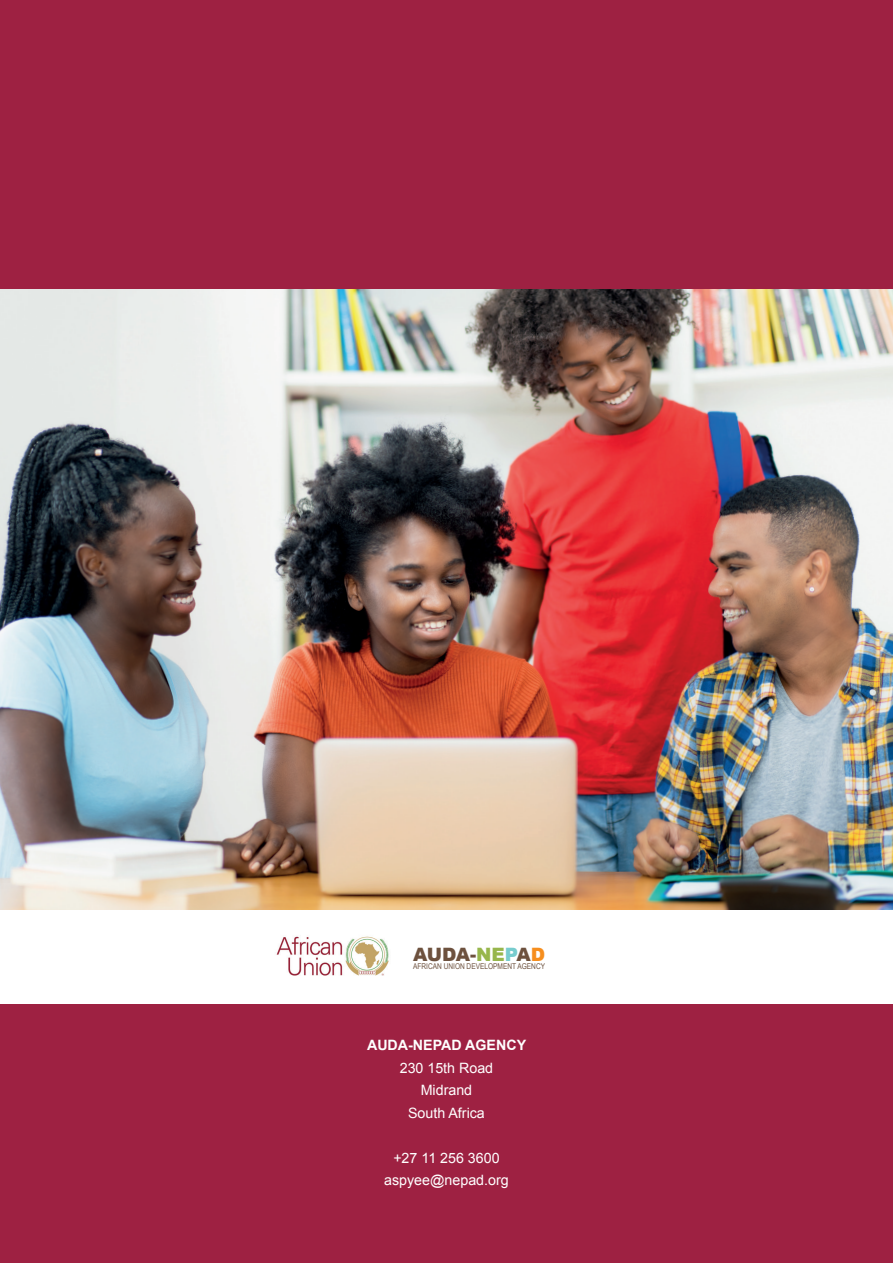
<style>
.page{position:relative;width:893px;height:1263px;background:#9e2142}
.page>*{position:absolute;margin:0;border:0;box-sizing:border-box;transform-origin:0 0}
.t1{font:900 18.45px "Arial";color:#6d513e}
.t2{font:14.25px/22.5px "Arial";color:#fff;text-align:center}
.t3{font:700 14.25px "Arial";color:#fff}
.t4{font:7.95px "Arial Narrow";color:#6d513e}
.s1{color:#97b64c}
.s2{color:#77ccce}
.s3{color:#f68e1e}
</style>
<div class="page">
<img style="left:0;top:289px;width:893px;height:621px">
<div style="left:0;top:910px;width:893px;height:93px;background:#fff"></div>
<img style="left:276px;top:936px;width:113px;height:40px">
<p class="t1" style="left:413px;top:941px;width:134px">AUDA-<span class="s1">NE</span><span class="s2">P</span>A<span class="s3">D</span></p>
<p class="t4" style="left:413px;top:960px;width:133px">AFRICAN UNION DEVELOPMENT AGENCY</p>
<p class="t3" style="left:367px;top:1036px;width:161px">AUDA-NEPAD AGENCY</p>
<p class="t2" style="left:400px;top:1056px;width:95px">230 15th Road<br>Midrand<br>South Africa</p>
<p class="t2" style="left:384px;top:1146px;width:126px">+27 11 256 3600 aspyee@nepad.org</p>
</div>
